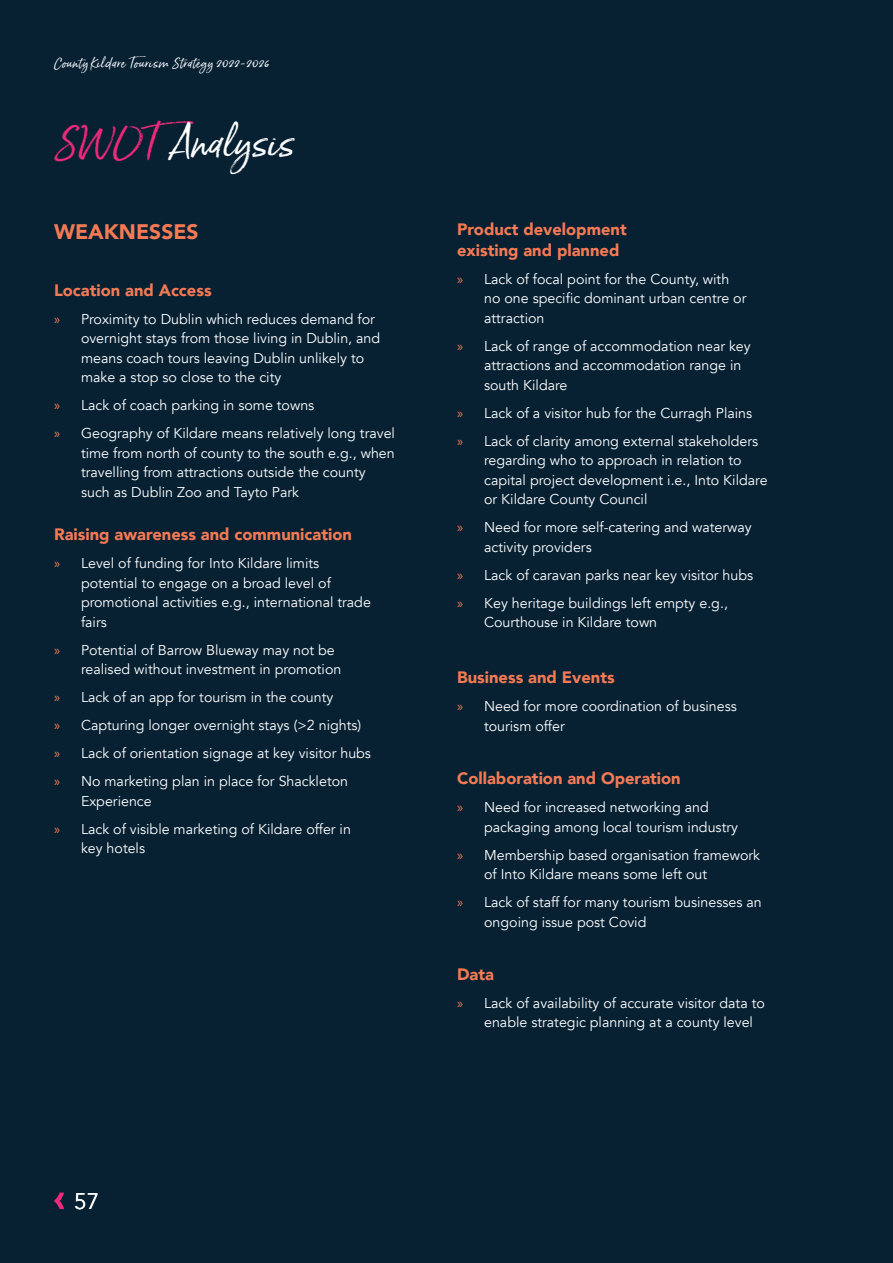
<style>
.page{position:relative;width:893px;height:1263px;background:#072133}
.page>*{position:absolute;margin:0;border:0;box-sizing:border-box;transform-origin:0 0}
.t1{font:37.5px "Born Ready Slanted";color:#fff}
.t2{font:22.5px "Avenir";color:#fff}
.t3{font:900 21px "Avenir";color:#f57a54}
.t4{font:900 16.5px/21px "Avenir";color:#f57a54}
.t5{font:14.25px/19.5px "Avenir";color:#fff}
.t6{font:12px "Born Ready Slanted";letter-spacing:.05em;color:#fff}
.s1{color:#ed297a}
.s2{font-family:"Myriad Pro";color:#f57a54}
</style>
<div class="page">
<svg style="left:54px;top:1193px;width:10px;height:16px"></svg>
<p class="t6" style="left:54px;top:56px;width:216px">County Kildare Tourism Strategy 2022-2026</p>
<h1 class="t1" style="left:54px;top:120px;width:242px"><span class="s1">SWOT</span>Analysis</h1>
<h3 class="t3" style="left:54px;top:214px;width:146px">WEAKNESSES</h3>
<p class="t4" style="left:54px;top:279px;width:159px">Location and Access</p>
<p class="t5" style="left:81px;top:309px;width:301px;text-indent:-27px"><span class="s2">»</span> Proximity to Dublin which reduces demand for overnight stays from those living in Dublin, and means coach tours leaving Dublin unlikely to make a stop so close to the city</p>
<p class="t5" style="left:54px;top:391px;width:343px;line-height:28px"><span class="s2">»</span> Lack of coach parking in some towns<br><span class="s2">»</span> Geography of Kildare means relatively long travel</p>
<p class="t5" style="left:81px;top:443px;width:315px">time from north of county to the south e.g., when travelling from attractions outside the county such as Dublin Zoo and Tayto Park</p>
<p class="t4" style="left:54px;top:523px;width:299px">Raising awareness and communication</p>
<p class="t5" style="left:81px;top:554px;width:291px;text-indent:-27px"><span class="s2">»</span> Level of funding for Into Kildare limits potential to engage on a broad level of promotional activities e.g., international trade fairs</p>
<p class="t5" style="left:81px;top:640px;width:262px;text-indent:-27px"><span class="s2">»</span> Potential of Barrow Blueway may not be realised without investment in promotion</p>
<p class="t5" style="left:54px;top:683px;width:319px;line-height:28px"><span class="s2">»</span> Lack of an app for tourism in the county<br><span class="s2">»</span> Capturing longer overnight stays (&gt;2 nights)<br><span class="s2">»</span> Lack of orientation signage at key visitor hubs <span class="s2">»</span> No marketing plan in place for Shackleton</p>
<p class="t5" style="left:54px;top:787px;width:298px;line-height:28px;text-indent:27px">Experience<br><span class="s2">»</span> Lack of visible marketing of Kildare offer in</p>
<p class="t5" style="left:81px;top:839px;width:66px">key hotels</p>
<p class="t4" style="left:457px;top:218px;width:171px">Product development existing and planned</p>
<p class="t5" style="left:484px;top:269px;width:264px;text-indent:-27px"><span class="s2">»</span> Lack of focal point for the County, with no one specific dominant urban centre or attraction</p>
<p class="t5" style="left:484px;top:336px;width:268px;text-indent:-27px"><span class="s2">»</span> Lack of range of accommodation near key attractions and accommodation range in south Kildare</p>
<p class="t5" style="left:457px;top:399px;width:303px;line-height:28px"><span class="s2">»</span> Lack of a visitor hub for the Curragh Plains <span class="s2">»</span> Lack of clarity among external stakeholders</p>
<p class="t5" style="left:484px;top:451px;width:285px">regarding who to approach in relation to capital project development i.e., Into Kildare or Kildare County Council</p>
<p class="t5" style="left:484px;top:518px;width:269px;text-indent:-27px"><span class="s2">»</span> Need for more self-catering and waterway activity providers</p>
<p class="t5" style="left:457px;top:561px;width:297px;line-height:28px"><span class="s2">»</span> Lack of caravan parks near key visitor hubs <span class="s2">»</span> Key heritage buildings left empty e.g.,</p>
<p class="t5" style="left:484px;top:613px;width:175px">Courthouse in Kildare town</p>
<p class="t4" style="left:457px;top:667px;width:159px">Business and Events</p>
<p class="t5" style="left:484px;top:697px;width:254px;text-indent:-27px"><span class="s2">»</span> Need for more coordination of business tourism offer</p>
<p class="t4" style="left:457px;top:767px;width:225px">Collaboration and Operation</p>
<p class="t5" style="left:484px;top:798px;width:255px;text-indent:-27px"><span class="s2">»</span> Need for increased networking and packaging among local tourism industry</p>
<p class="t5" style="left:484px;top:845px;width:278px;text-indent:-27px"><span class="s2">»</span> Membership based organisation framework of Into Kildare means some left out</p>
<p class="t5" style="left:484px;top:893px;width:279px;text-indent:-27px"><span class="s2">»</span> Lack of staff for many tourism businesses an ongoing issue post Covid</p>
<p class="t4" style="left:457px;top:963px;width:38px">Data</p>
<p class="t5" style="left:484px;top:993px;width:282px;text-indent:-27px"><span class="s2">»</span> Lack of availability of accurate visitor data to enable strategic planning at a county level</p>
<h2 class="t2" style="left:74px;top:1188px;width:27px">57</h2>
</div>
